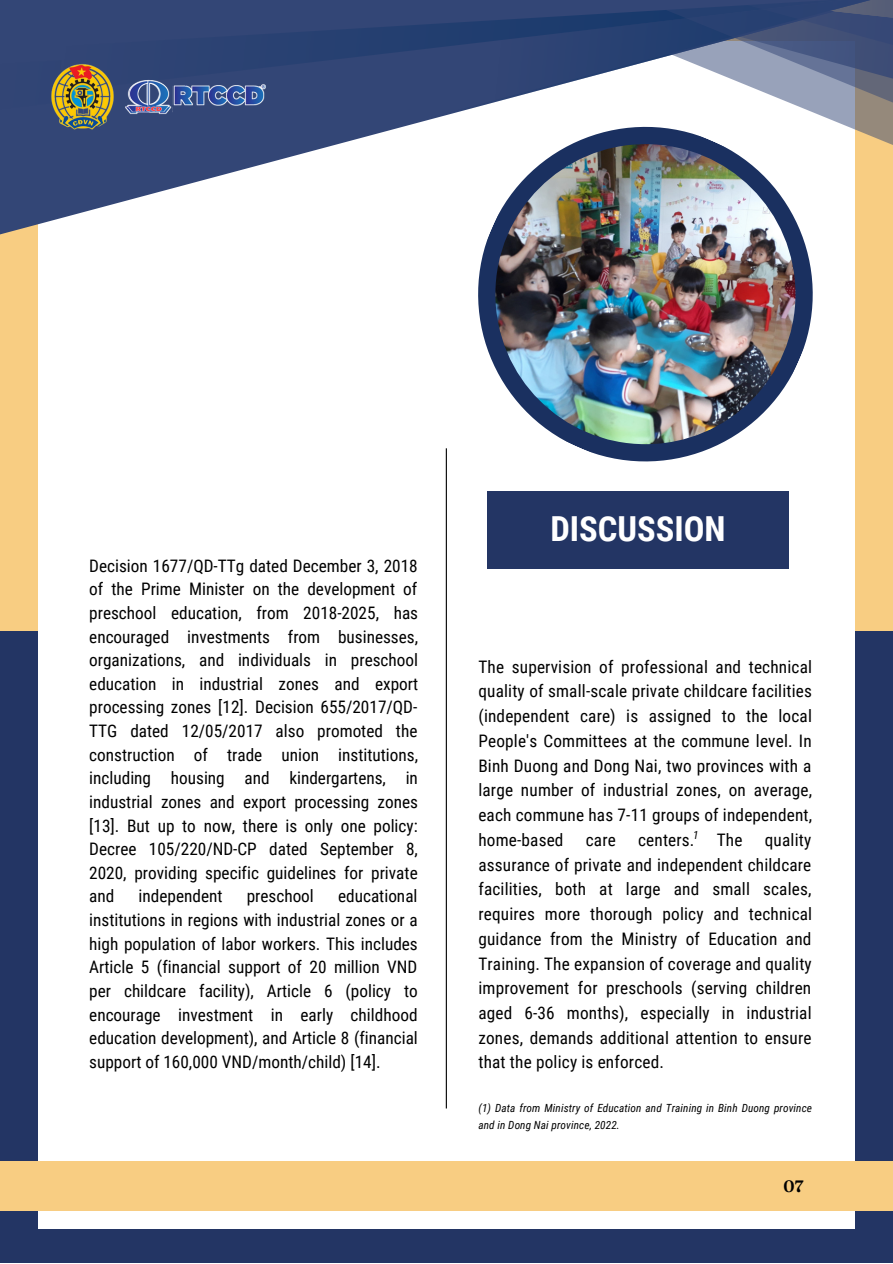
<style>
.page{position:relative;width:893px;height:1264px;background:#fff}
.page>*{position:absolute;margin:0;border:0;box-sizing:border-box;transform-origin:0 0}
.t1{font:700 34.5px "Roboto Condensed";color:#fff}
.t2{font:17.25px/23.5px "Roboto Condensed";color:#000;text-align:justify}
.t3{font:600 16.5px "Fraunces 9 pt";color:#000001}
.t4{font:italic 11.25px/16.8px "Roboto Condensed";letter-spacing:.01em;color:#000}
</style>
<div class="page">
<div style="left:0;top:0;width:892px;height:1262px;background:#f8cd82"></div>
<div style="left:0;top:631px;width:892px;height:631px;background:#233564"></div>
<div style="left:38px;top:42px;width:816px;height:1186px;background:#fff"></div>
<hr style="left:446px;top:448px;width:1px;height:660px;background:#000">
<div style="left:0;top:1161px;width:892px;height:49px;background:#f8cd82"></div>
<div style="left:487px;top:491px;width:301px;height:77px;background:#233564"></div>
<svg style="left:482px;top:332px;width:327px;height:130px"></svg>
<img style="left:495px;top:144px;width:300px;height:300px;border-radius:50%">
<img style="left:0;top:200px;width:812px;height:132px">
<div style="left:0;top:0;width:44px;height:197px;background:#334676"></div>
<img style="left:44px;top:0;width:811px;height:309px">
<svg style="left:58px;top:0;width:796px;height:177px;fill:#334676"></svg>
<svg style="left:514px;top:105px;width:378px;height:56px"></svg>
<svg style="left:513px;top:0;width:379px;height:105px"></svg>
<img style="left:49px;top:64px;width:67px;height:66px">
<img style="left:123px;top:106px;width:49px;height:12px">
<img style="left:123px;top:76px;width:146px;height:30px">
<p class="t2" style="left:89px;top:554px;width:330px">Decision 1677/QD-TTg dated December 3, 2018 of the Prime Minister on the development of preschool education, from 2018-2025, has encouraged investments from businesses, organizations, and individuals in preschool education in industrial zones and export processing zones [12]. Decision 655/2017/QD-TTG dated 12/05/2017 also promoted the construction of trade union institutions, including housing and kindergartens, in industrial zones and export processing zones [13]. But up to now, there is only one policy:<br>Decree 105/220/ND-CP dated September 8, 2020, providing specific guidelines for private and</p>
<p class="t2" style="left:89px;top:884px;width:330px;text-indent:249px">educational institutions in regions with industrial zones or a high population of labor workers. This includes Article 5 (financial support of 20 million VND per childcare facility), Article 6 (policy to encourage investment in early childhood education development), and Article 8 (financial support of 160,000 VND/month/child) [14].</p>
<p class="t2" style="left:139px;top:884px;width:85px">independent</p>
<p class="t2" style="left:247px;top:884px;width:69px">preschool</p>
<h1 class="t1" style="left:550px;top:509px;width:177px">DISCUSSION</h1>
<p class="t2" style="left:478px;top:654px;width:335px;line-height:24.8px">The supervision of professional and technical quality of small-scale private childcare facilities (independent care) is assigned to the local People's Committees at the commune level. In Binh Duong and Dong Nai, two provinces with a large number of industrial zones, on average, each commune has 7-11 groups of independent, home-based</p>
<p class="t4" style="left:693px;top:826px;width:7px">1</p>
<p class="t2" style="left:478px;top:827px;width:335px;line-height:24.8px;text-indent:286px">quality assurance of private and independent childcare facilities, both at large and small scales, requires more thorough policy and technical guidance from the Ministry of Education and Training. The expansion of coverage and quality improvement for preschools (serving children aged 6-36 months), especially in industrial zones, demands additional attention to ensure that the policy is enforced.</p>
<p class="t2" style="left:585px;top:828px;width:32px">care</p>
<p class="t2" style="left:638px;top:828px;width:58px">centers.</p>
<p class="t2" style="left:716px;top:828px;width:27px">The</p>
<p class="t4" style="left:478px;top:1100px;width:335px">(1) Data from Ministry of Education and Training in Binh Duong province and in Dong Nai province, 2022.</p>
<p class="t3" style="left:783px;top:1175px;width:21px">07</p>
</div>
